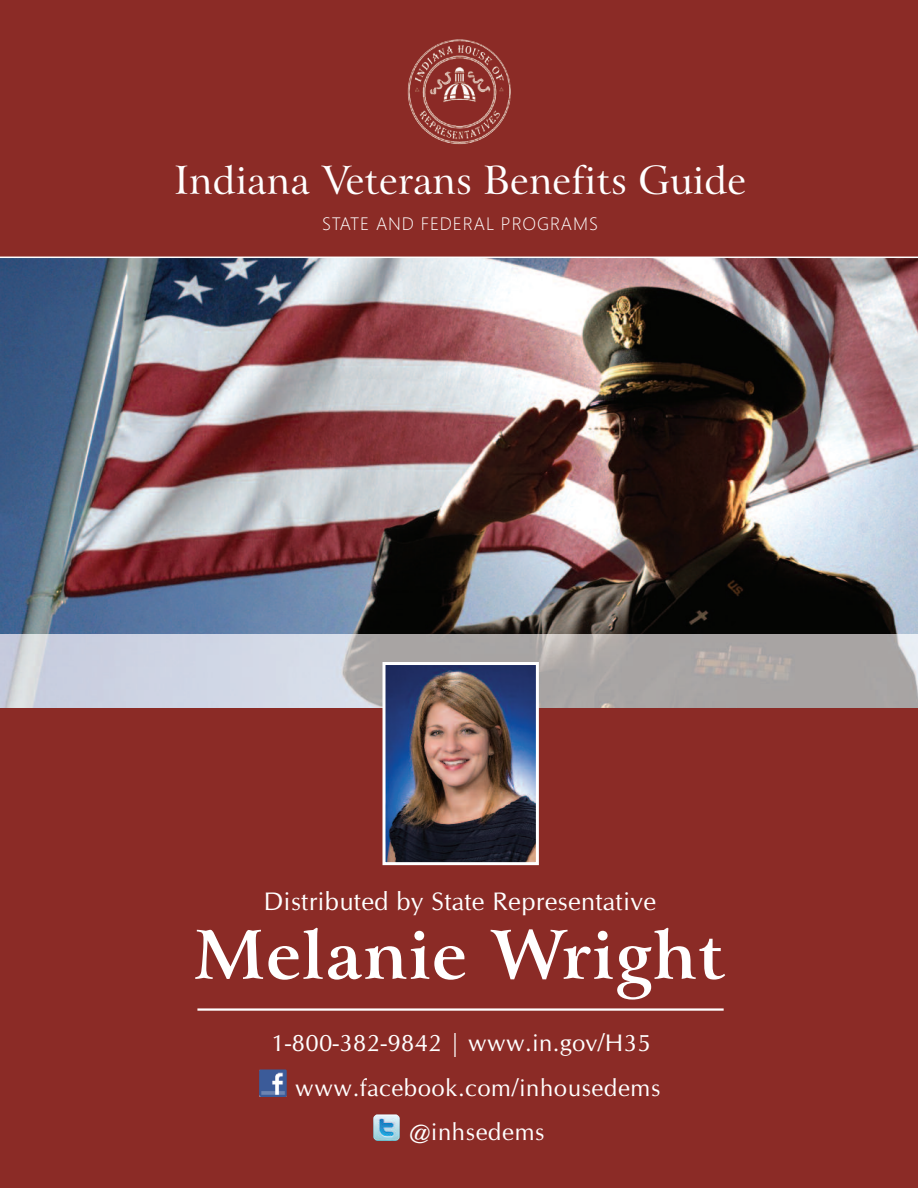
<style>
.page{position:relative;width:918px;height:1188px;background:#fff}
.page>*{position:absolute;margin:0;border:0;box-sizing:border-box;transform-origin:0 0}
.t1{font:700 67.5px "Arrus BT";letter-spacing:.015em;color:#fff}
.t2{font:39px "Arrus BT";color:#fff}
.t3{font:25.5px "CG Omega";letter-spacing:.015em;color:#fff}
.t4{font:24px "CG Omega";letter-spacing:.025em;color:#fff}
.t5{font:300 18px "Segoe UI";letter-spacing:.05em;color:#fff}
</style>
<div class="page">
<div style="left:0;top:0;width:918px;height:643px;background:#8b2b26"></div>
<img style="left:0;top:257px;width:918px;height:377px">
<img style="left:0;top:634px;width:918px;height:75px">
<div style="left:0;top:709px;width:918px;height:479px;background:#8b2b26"></div>
<img style="left:408px;top:39px;width:103px;height:105px">
<img style="left:386px;top:666px;width:149px;height:195px">
<div style="left:382px;top:662px;width:157px;height:203px;border:3px solid #fff"></div>
<img style="left:373px;top:1114px;width:27px;height:27px;border-radius:4px">
<img style="left:259px;top:1069px;width:28px;height:28px">
<hr style="left:197px;top:1008px;width:527px;height:3px;background:#fff">
<h2 class="t2" style="left:174px;top:158px;width:574px">Indiana Veterans Benefits Guide</h2>
<p class="t5" style="left:322px;top:213px;width:277px">STATE AND FEDERAL PROGRAMS</p>
<p class="t3" style="left:264px;top:887px;width:394px">Distributed by State Representative</p>
<h1 class="t1" style="left:193px;top:916px;width:533px">Melanie Wright</h1>
<p class="t4" style="left:271px;top:1028px;width:381px">1-800-382-9842 | www.in.gov/H35</p>
<p class="t4" style="left:295px;top:1074px;width:367px">www.facebook.com/inhousedems</p>
<p class="t4" style="left:409px;top:1117px;width:137px">@inhsedems</p>
</div>
